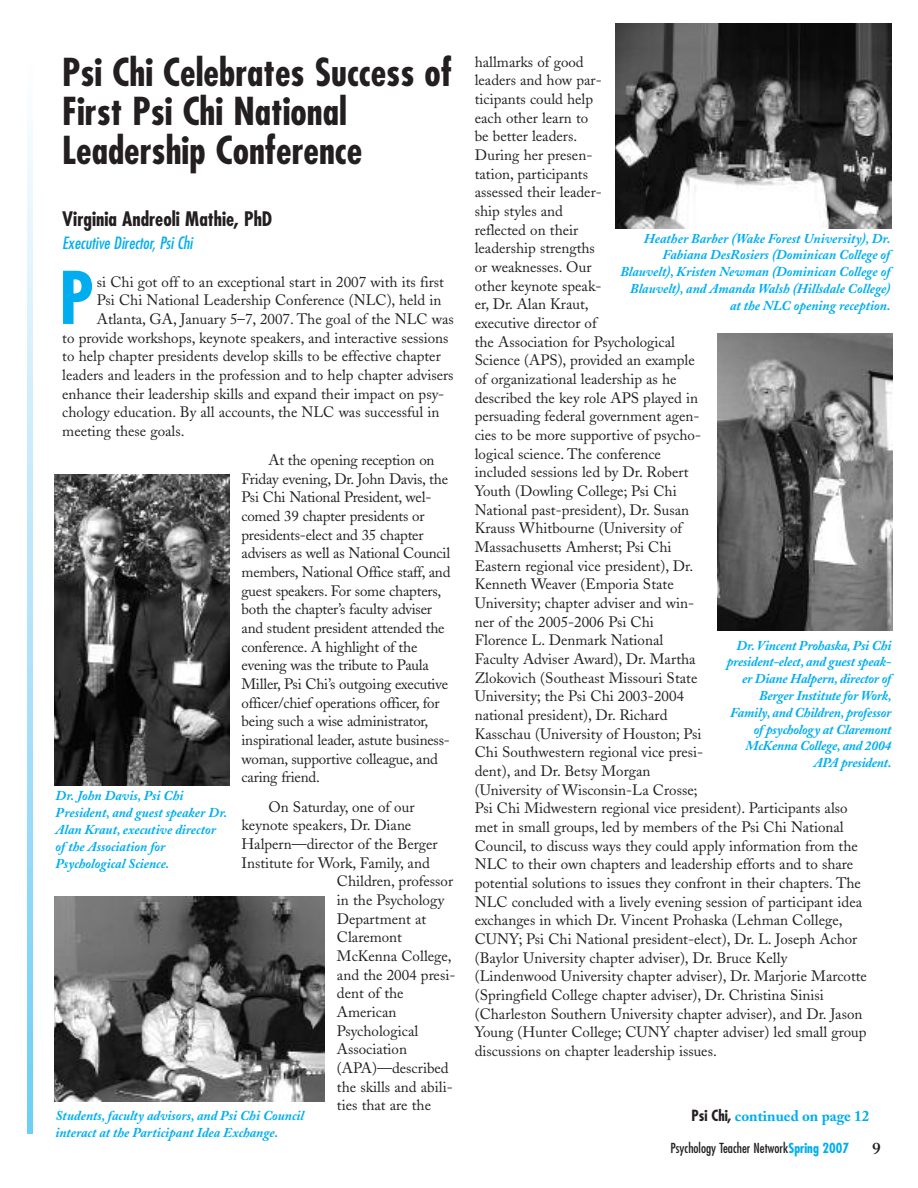
<style>
.page{position:relative;width:918px;height:1188px;background:#fff}
.page>*{position:absolute;margin:0;border:0;box-sizing:border-box;transform-origin:0 0}
.t1{font:700 condensed 70.65px "Futura";color:#00aeef}
.t2{font:700 condensed 37.5px/39px "Futura";color:#231f20}
.t3{font:700 condensed 19.5px "Futura";color:#231f20}
.t4{font:italic condensed 16.5px "Futura";color:#00aeef}
.t5{font:600 16.5px "Adobe Caslon";color:#231f20;scale:1.05 1}
.t6{font:15px/18.6px "Adobe Caslon";color:#231f20}
.t7{font:700 15px "Adobe Caslon";color:#00aeef}
.t8{font:italic 700 13.5px/16.8px "Adobe Caslon";color:#00aeef}
.t9{font:condensed 13.5px "Futura";color:#231f20}
.s1{font-family:"Futura";font-stretch:condensed;color:#231f20}
.s2{font-weight:700;color:#00aeef}
</style>
<div class="page">
<img style="left:717px;top:334px;width:176px;height:297px">
<img style="left:615px;top:23px;width:276px;height:205px">
<img style="left:54px;top:475px;width:176px;height:311px">
<img style="left:54px;top:897px;width:271px;height:205px">
<h2 class="t2" style="left:62px;top:56px;width:391px">Psi Chi Celebrates Success of<br>First Psi Chi National<br>Leadership Conference</h2>
<h3 class="t3" style="left:62px;top:210px;width:212px">Virginia Andreoli Mathie, PhD</h3>
<p class="t4" style="left:62px;top:235px;width:132px">Executive Director, Psi Chi</p>
<h1 class="t1" style="left:59px;top:267px;width:36px">P</h1>
<p class="t6" style="left:97px;top:274px;width:349px">si Chi got off to an exceptional start in 2007 with its first</p>
<p class="t6" style="left:97px;top:293px;width:346px">Psi Chi National Leadership Conference (NLC), held in</p>
<p class="t6" style="left:97px;top:311px;width:358px">Atlanta, GA, January 5–7, 2007. The goal of the NLC was</p>
<p class="t6" style="left:62px;top:330px;width:388px">to provide workshops, keynote speakers, and interactive sessions</p>
<p class="t6" style="left:62px;top:349px;width:380px">to help chapter presidents develop skills to be effective chapter</p>
<p class="t6" style="left:62px;top:367px;width:393px">leaders and leaders in the profession and to help chapter advisers</p>
<p class="t6" style="left:62px;top:386px;width:384px">enhance their leadership skills and expand their impact on psy-</p>
<p class="t6" style="left:62px;top:405px;width:379px">chology education. By all accounts, the NLC was successful in</p>
<p class="t6" style="left:62px;top:423px;width:124px">meeting these goals.</p>
<p class="t6" style="left:242px;top:453px;width:211px;text-indent:27px">At the opening reception on Friday evening, Dr. John Davis, the Psi Chi National President, wel&shy;comed 39 chapter presidents or presidents-elect and 35 chapter advisers as well as National Council members, National Office staff, and guest speakers. For some chapters, both the chapter’s faculty adviser and student president attended the conference. A highlight of the evening was the tribute to Paula Miller, Psi Chi’s outgoing executive officer/chief operations officer, for being such a wise administrator, inspirational leader, astute business&shy;woman, supportive colleague, and caring friend.</p>
<p class="t6" style="left:268px;top:799px;width:147px">On Saturday, one of our</p>
<p class="t6" style="left:242px;top:818px;width:171px">keynote speakers, Dr. Diane</p>
<p class="t6" style="left:242px;top:836px;width:198px">Halpern—director of the Berger</p>
<p class="t6" style="left:242px;top:855px;width:190px">Institute for Work, Family, and</p>
<p class="t6" style="left:337px;top:874px;width:118px">Children, professor</p>
<p class="t6" style="left:337px;top:892px;width:109px">in the Psychology</p>
<p class="t6" style="left:337px;top:911px;width:91px">Department at</p>
<p class="t6" style="left:337px;top:930px;width:67px">Claremont</p>
<p class="t6" style="left:337px;top:948px;width:116px">McKenna College,</p>
<p class="t6" style="left:337px;top:967px;width:120px">and the 2004 presi-</p>
<p class="t6" style="left:337px;top:986px;width:68px">dent of the</p>
<p class="t6" style="left:337px;top:1004px;width:61px">American</p>
<p class="t6" style="left:337px;top:1023px;width:83px">Psychological</p>
<p class="t6" style="left:337px;top:1042px;width:72px">Association</p>
<p class="t6" style="left:337px;top:1060px;width:113px">(APA)—described</p>
<p class="t6" style="left:337px;top:1079px;width:117px">the skills and abili-</p>
<p class="t6" style="left:337px;top:1098px;width:96px">ties that are the</p>
<p class="t8" style="left:56px;top:789px;width:173px">Dr. John Davis, Psi Chi<br>President, and guest speaker Dr.<br>Alan Kraut, executive director of the Association for<br>Psychological Science.</p>
<p class="t8" style="left:56px;top:1109px;width:250px">Students, faculty advisors, and Psi Chi Council interact at the Participant Idea Exchange.</p>
<p class="t6" style="left:475px;top:54px;width:394px">hallmarks of good<br>leaders and how par-<br>ticipants could help<br>each other learn to<br>be better leaders.<br>During her presen-<br>tation, participants<br>assessed their leader-<br>ship styles and<br>reflected on their<br>leadership strengths<br>or weaknesses. Our<br>other keynote speak-<br>er, Dr. Alan Kraut,<br>executive director of<br>the Association for Psychological<br>Science (APS), provided an example<br>of organizational leadership as he<br>described the key role APS played in<br>persuading federal government agen-<br>cies to be more supportive of psycho-<br>logical science. The conference<br>included sessions led by Dr. Robert<br>Youth (Dowling College; Psi Chi<br>National past-president), Dr. Susan<br>Krauss Whitbourne (University of<br>Massachusetts Amherst; Psi Chi<br>Eastern regional vice president), Dr.<br>Kenneth Weaver (Emporia State<br>University; chapter adviser and win-<br>ner of the 2005-2006 Psi Chi<br>Florence L. Denmark National<br>Faculty Adviser Award), Dr. Martha<br>Zlokovich (Southeast Missouri State<br>University; the Psi Chi 2003-2004<br>national president), Dr. Richard<br>Kasschau (University of Houston; Psi<br>Chi Southwestern regional vice presi-<br>dent), and Dr. Betsy Morgan<br>(University of Wisconsin-La Crosse;<br>Psi Chi Midwestern regional vice president). Participants also met in small groups, led by members of the Psi Chi National Council, to discuss ways they could apply information from the NLC to their own chapters and leadership efforts and to share potential solutions to issues they confront in their chapters. The NLC concluded with a lively evening session of participant idea exchanges in which Dr. Vincent Prohaska (Lehman College, CUNY; Psi Chi National president-elect), Dr. L. Joseph Achor (Baylor University chapter adviser), Dr. Bruce Kelly (Lindenwood University chapter adviser), Dr. Marjorie Marcotte (Springfield College chapter adviser), Dr. Christina Sinisi (Charleston Southern University chapter adviser), and Dr. Jason Young (Hunter College; CUNY chapter adviser) led small group discussions on chapter leadership issues.</p>
<p class="t8" style="left:620px;top:232px;width:272px;text-align:right">Heather Barber (Wake Forest University), Dr.<br>Fabiana DesRosiers (Dominican College of Blauvelt), Kristen Newman (Dominican College of Blauvelt), and Amanda Walsh (Hillsdale College) at the NLC opening reception.</p>
<p class="t8" style="left:727px;top:639px;width:166px;text-align:right">Dr. Vincent Prohaska, Psi Chi president-elect, and guest speak&shy;er Diane Halpern, director of<br>Berger Institute for Work,<br>Family, and Children, professor of psychology at Claremont<br>McKenna College, and 2004<br>APA president.</p>
<p class="t7" style="left:692px;top:1110px;width:179px"><span class="s1">Psi Chi,</span> continued on page 12</p>
<p class="t9" style="left:671px;top:1142px;width:180px">Psychology Teacher Network<span class="s2">Spring 2007</span></p>
<p class="t5" style="left:872px;top:1143px;width:10px">9</p>
</div>
